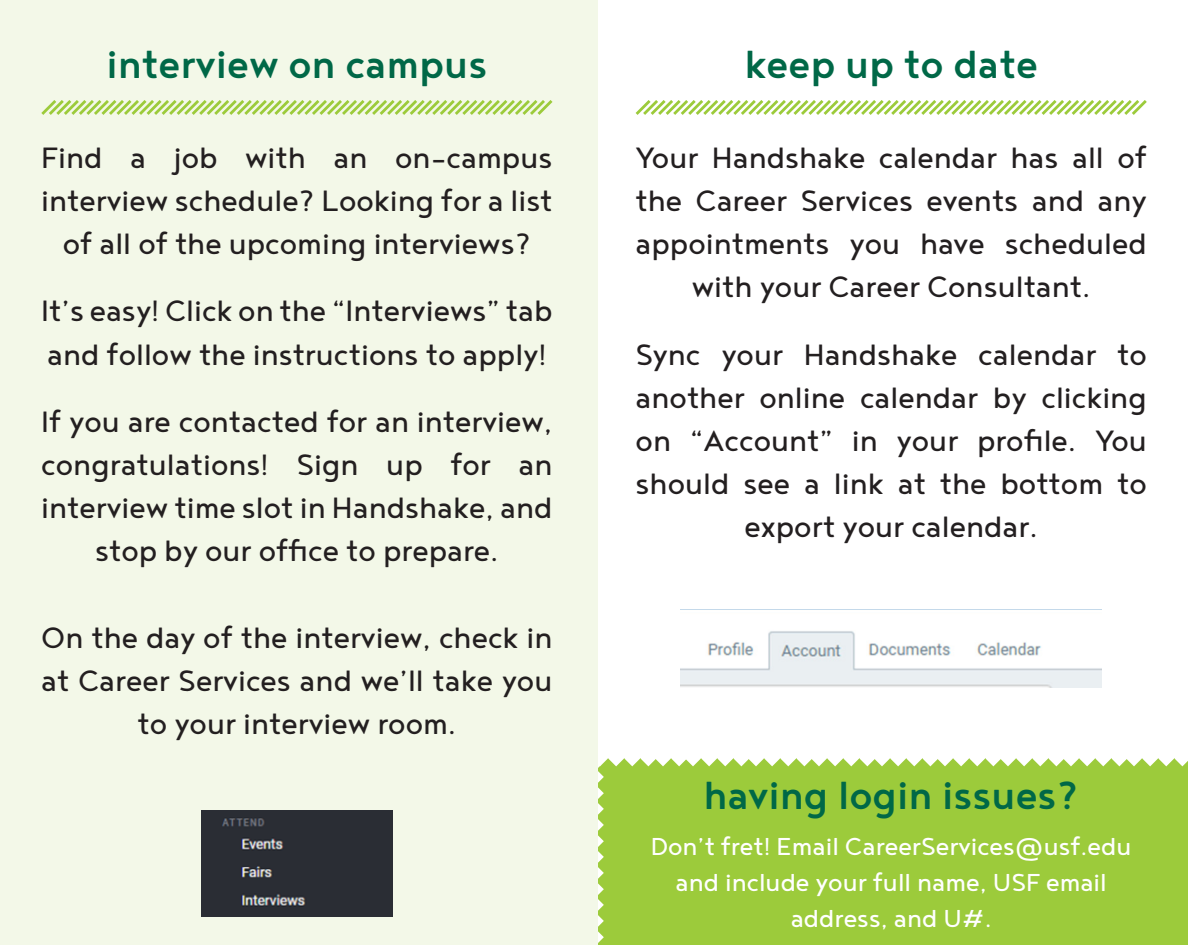
<style>
.page{position:relative;width:1188px;height:945px;background:#fff}
.page>*{position:absolute;margin:0;border:0;box-sizing:border-box;transform-origin:0 0}
.t1{font:500 48px "Noyh";color:#006847}
.t2{font:36px/43.2px "Noyh";color:#231f20;text-align:center}
.t3{font:30px/36px "Noyh";color:#fff;text-align:center}
</style>
<div class="page">
<svg style="left:597px;top:748px;width:591px;height:197px;background:#a3cf4a"></svg>
<div style="left:0;top:0;width:597px;height:945px;background:#f3f8e8"></div>
<svg style="left:635px;top:100px;width:512px;height:15px"></svg>
<svg style="left:41px;top:100px;width:512px;height:15px"></svg>
<img style="left:681px;top:631px;width:421px;height:56px">
<img style="left:201px;top:811px;width:192px;height:105px">
<p class="t1" style="left:106px;top:37px;width:383px">interview on campus</p>
<p class="t1" style="left:744px;top:37px;width:295px">keep up to date</p>
<p class="t2" style="left:41px;top:135px;width:513px">Find a job with an on-campus interview schedule? Looking for a list of all of the upcoming interviews?</p>
<p class="t2" style="left:41px;top:288px;width:513px;text-align:left">It’s easy! Click on the “Interviews” tab and follow the instructions to apply!</p>
<p class="t2" style="left:41px;top:399px;width:513px">If you are contacted for an interview, congratulations! Sign up for an interview time slot in Handshake, and stop by our office to prepare.</p>
<p class="t2" style="left:41px;top:615px;width:513px">On the day of the interview, check in at Career Services and we’ll take you to your interview room.</p>
<p class="t2" style="left:636px;top:135px;width:513px">Your Handshake calendar has all of the Career Services events and any appointments you have scheduled with your Career Consultant.</p>
<p class="t2" style="left:636px;top:332px;width:513px">Sync your Handshake calendar to another online calendar by clicking on “Account” in your profile. You should see a link at the bottom to export your calendar.</p>
<p class="t1" style="left:703px;top:768px;width:377px">having login issues?</p>
<p class="t3" style="left:651px;top:828px;width:482px">Don’t fret! Email CareerServices@usf.edu and include your full name, USF email address, and U#.</p>
</div>
